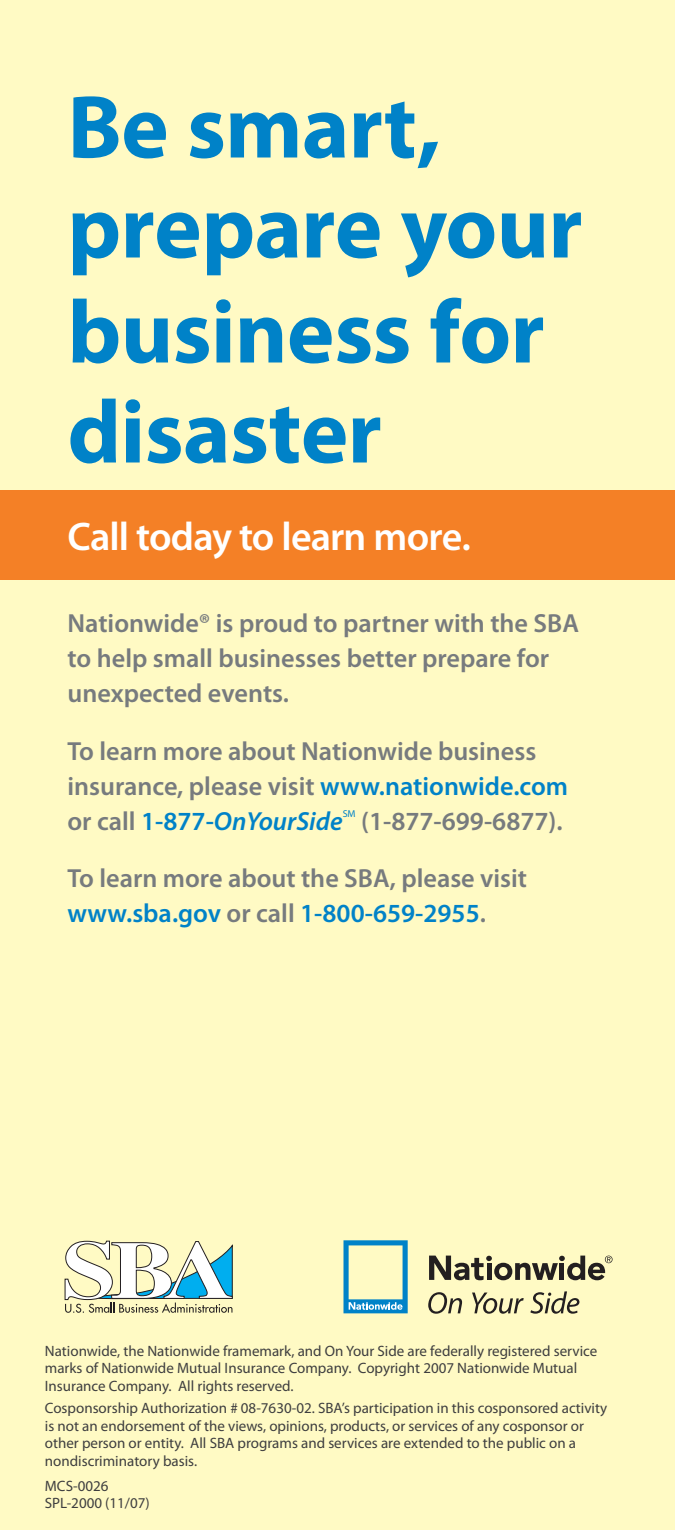
<style>
.page{position:relative;width:675px;height:1530px;background:#fffac4}
.page>*{position:absolute;margin:0;border:0;box-sizing:border-box;transform-origin:0 0}
.t1{font:700 90px/101.8px "Myriad Pro";letter-spacing:-.005em;color:#0082c8}
.t2{font:600 40px "Myriad Pro";letter-spacing:-.02em;color:#fff}
.t3{font:600 26.25px/35px "Myriad Pro";color:#777b7e}
.t4{font:600 26.25px "Myriad Pro";color:#0082c8}
.t5{font:15px/17.5px "Myriad Pro";color:#3e3e3f}
.t6{font:10px "Myriad Pro";color:#0082c8}
.s1{color:#0082c8}
.s2{font-style:italic;color:#0082c8}
.s3{color:#777b7e}
</style>
<div class="page">
<svg style="left:343px;top:1240px;width:65px;height:73px"></svg>
<svg style="left:429px;top:1256px;width:184px;height:24px"></svg>
<svg style="left:428px;top:1292px;width:34px;height:22px"></svg>
<svg style="left:472px;top:1293px;width:52px;height:21px"></svg>
<svg style="left:530px;top:1291px;width:49px;height:23px"></svg>
<svg style="left:64px;top:1240px;width:169px;height:73px"></svg>
<div style="left:0;top:491px;width:675px;height:90px;background:#f48026"></div>
<h1 class="t1" style="left:68px;top:82px;width:517px">Be smart, prepare your business for disaster</h1>
<h2 class="t2" style="left:68px;top:521px;width:405px">Call today to learn more.</h2>
<h3 class="t3" style="left:68px;top:608px;width:513px">Nationwide® is proud to partner with the SBA to help small businesses better prepare for unexpected events.</h3>
<h3 class="t3" style="left:68px;top:735px;width:502px">To learn more about Nationwide business insurance, please visit <span class="s1">www.nationwide.com </span>or call <span class="s1">1-877-</span><span class="s2">OnYourSide</span></h3>
<p class="t6" style="left:343px;top:810px;width:14px">SM</p>
<h3 class="t3" style="left:68px;top:794px;width:497px;line-height:57.5px;text-indent:294px">(1-877-699-6877).<br>To learn more about the SBA, please visit</h3>
<h3 class="t4" style="left:68px;top:903px;width:420px">www.sba.gov <span class="s3">or call</span> 1-800-659-2955<span class="s3">.</span></h3>
<p class="t5" style="left:45px;top:1343px;width:554px">Nationwide, the Nationwide framemark, and On Your Side are federally registered service marks of Nationwide Mutual Insurance Company. Copyright 2007 Nationwide Mutual<br>Insurance Company. All rights reserved.</p>
<p class="t5" style="left:45px;top:1400px;width:564px">Cosponsorship Authorization # 08-7630-02. SBA’s participation in this cosponsored activity is not an endorsement of the views, opinions, products, or services of any cosponsor or other person or entity. All SBA programs and services are extended to the public on a nondiscriminatory basis.</p>
<p class="t5" style="left:45px;top:1478px;width:106px">MCS-0026<br>SPL-2000 (11/07)</p>
</div>
